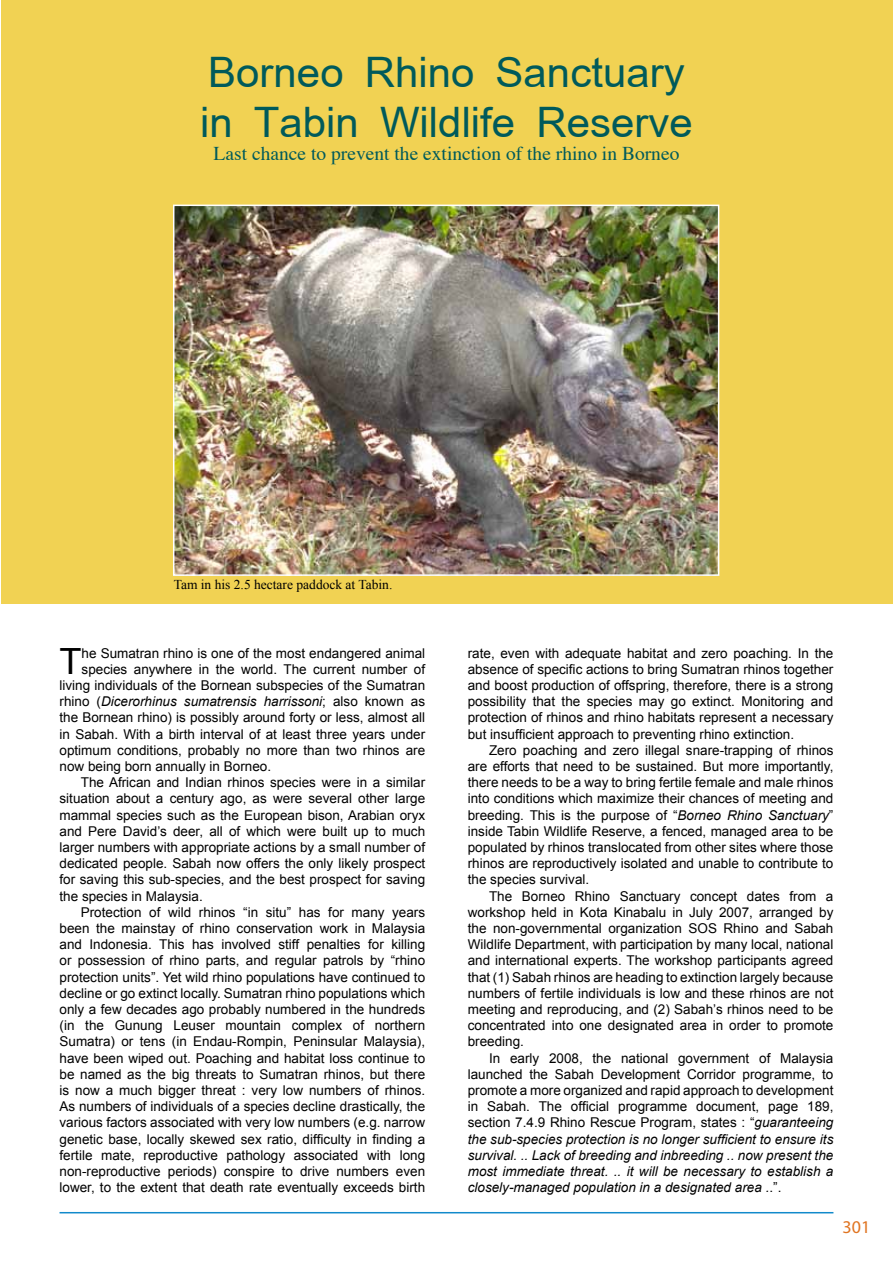
<style>
.page{position:relative;width:893px;height:1263px;background:#fff}
.page>*{position:absolute;margin:0;border:0;box-sizing:border-box;transform-origin:0 0}
.t1{font:42px/50.4px "TURTLE";color:#005a5b}
.t2{font:36.15px "Arial";color:#000}
.t3{font:19.5px "Times";color:#005a5b}
.t4{font:18px "Myriad";color:#e07421}
.t5{font:13.5px/16.2px "Arial";color:#000;text-align:justify}
.t6{font:italic 13.5px "Arial";color:#000}
.t7{font:13.5px "Times New Roman";color:#000}
.s1{font-style:normal}
.s2{font-style:italic}
</style>
<div class="page">
<hr style="left:60px;top:1212px;width:773px;height:1px;background:#118acb">
<div style="left:1px;top:1px;width:891px;height:603px;background:#f1d253"></div>
<img style="left:176px;top:208px;width:540px;height:365px">
<div style="left:173px;top:205px;width:546px;height:371px;border:2px solid #fff"></div>
<h1 class="t1" style="left:200px;top:47px;width:494px">Borneo Rhino Sanctuary in Tabin Wildlife Reserve</h1>
<h3 class="t3" style="left:214px;top:136px;width:467px">Last chance to prevent the extinction of the rhino in Borneo</h3>
<p class="t7" style="left:174px;top:577px;width:220px">Tam in his 2.5 hectare paddock at Tabin.</p>
<h2 class="t2" style="left:60px;top:637px;width:24px">T</h2>
<p class="t5" style="left:82px;top:645px;width:345px">he Sumatran rhino is one of the most endangered animal</p>
<p class="t5" style="left:82px;top:661px;width:345px">species anywhere in the world. The current number of</p>
<p class="t5" style="left:60px;top:677px;width:367px">living individuals of the Bornean subspecies of the Sumatran</p>
<p class="t6" style="left:60px;top:693px;width:367px"><span class="s1">rhino (</span>Dicerorhinus sumatrensis harrissoni<span class="s1">; also known as</span></p>
<p class="t5" style="left:60px;top:710px;width:367px">the Bornean rhino) is possibly around forty or less, almost all</p>
<p class="t5" style="left:60px;top:726px;width:367px">in Sabah. With a birth interval of at least three years under</p>
<p class="t5" style="left:60px;top:742px;width:367px">optimum conditions, probably no more than two rhinos are</p>
<p class="t5" style="left:60px;top:758px;width:213px">now being born annually in Borneo.</p>
<p class="t5" style="left:81px;top:774px;width:346px">The African and Indian rhinos species were in a similar</p>
<p class="t5" style="left:60px;top:791px;width:367px">situation about a century ago, as were several other large</p>
<p class="t5" style="left:60px;top:807px;width:367px">mammal species such as the European bison, Arabian oryx</p>
<p class="t5" style="left:60px;top:823px;width:367px">and Pere David’s deer, all of which were built up to much</p>
<p class="t5" style="left:60px;top:839px;width:367px">larger numbers with appropriate actions by a small number of</p>
<p class="t5" style="left:60px;top:855px;width:367px">dedicated people. Sabah now offers the only likely prospect</p>
<p class="t5" style="left:60px;top:872px;width:367px">for saving this sub-species, and the best prospect for saving</p>
<p class="t5" style="left:60px;top:888px;width:145px">the species in Malaysia.</p>
<p class="t5" style="left:81px;top:904px;width:346px">Protection of wild rhinos “in situ” has for many years</p>
<p class="t5" style="left:60px;top:920px;width:367px">been the mainstay of rhino conservation work in Malaysia</p>
<p class="t5" style="left:60px;top:936px;width:367px">and Indonesia. This has involved stiff penalties for killing</p>
<p class="t5" style="left:60px;top:953px;width:367px">or possession of rhino parts, and regular patrols by “rhino</p>
<p class="t5" style="left:60px;top:969px;width:367px">protection units”. Yet wild rhino populations have continued to</p>
<p class="t5" style="left:60px;top:985px;width:367px">decline or go extinct locally. Sumatran rhino populations which</p>
<p class="t5" style="left:60px;top:1001px;width:367px">only a few decades ago probably numbered in the hundreds</p>
<p class="t5" style="left:60px;top:1017px;width:367px">(in the Gunung Leuser mountain complex of northern</p>
<p class="t5" style="left:60px;top:1034px;width:367px">Sumatra) or tens (in Endau-Rompin, Peninsular Malaysia),</p>
<p class="t5" style="left:60px;top:1050px;width:367px">have been wiped out. Poaching and habitat loss continue to</p>
<p class="t5" style="left:60px;top:1066px;width:367px">be named as the big threats to Sumatran rhinos, but there</p>
<p class="t5" style="left:60px;top:1082px;width:367px">is now a much bigger threat : very low numbers of rhinos.</p>
<p class="t5" style="left:60px;top:1098px;width:367px">As numbers of individuals of a species decline drastically, the</p>
<p class="t5" style="left:60px;top:1115px;width:367px">various factors associated with very low numbers (e.g. narrow</p>
<p class="t5" style="left:60px;top:1131px;width:367px">genetic base, locally skewed sex ratio, difficulty in finding a</p>
<p class="t5" style="left:60px;top:1147px;width:367px">fertile mate, reproductive pathology associated with long</p>
<p class="t5" style="left:60px;top:1163px;width:367px">non-reproductive periods) conspire to drive numbers even</p>
<p class="t5" style="left:60px;top:1179px;width:367px">lower, to the extent that death rate eventually exceeds birth</p>
<p class="t5" style="left:468px;top:645px;width:367px">rate, even with adequate habitat and zero poaching. In the absence of specific actions to bring Sumatran rhinos together and boost production of offspring, therefore, there is a strong possibility that the species may go extinct. Monitoring and protection of rhinos and rhino habitats represent a necessary but insufficient approach to preventing rhino extinction.</p>
<p class="t5" style="left:468px;top:742px;width:367px;text-indent:21px">Zero poaching and zero illegal snare-trapping of rhinos are efforts that need to be sustained. But more importantly, there needs to be a way to bring fertile female and male rhinos into conditions which maximize their chances of meeting and breeding. This is the purpose of “<span class="s2">Borneo Rhino Sanctuary</span>” inside Tabin Wildlife Reserve, a fenced, managed area to be populated by rhinos translocated from other sites where those rhinos are reproductively isolated and unable to contribute to the species survival.</p>
<p class="t5" style="left:468px;top:888px;width:367px;text-indent:21px">The Borneo Rhino Sanctuary concept dates from a workshop held in Kota Kinabalu in July 2007, arranged by the non-governmental organization SOS Rhino and Sabah Wildlife Department, with participation by many local, national and international experts. The workshop participants agreed that (1) Sabah rhinos are heading to extinction largely because numbers of fertile individuals is low and these rhinos are not meeting and reproducing, and (2) Sabah’s rhinos need to be concentrated into one designated area in order to promote breeding.</p>
<p class="t5" style="left:468px;top:1050px;width:367px;text-indent:21px">In early 2008, the national government of Malaysia launched the Sabah Development Corridor programme, to promote a more organized and rapid approach to development in Sabah. The official programme document, page 189, section 7.4.9 Rhino Rescue Program, states : “<span class="s2">guaranteeing the sub-species protection is no longer sufficient to ensure its survival. .. Lack of breeding and inbreeding .. now present the most immediate threat. .. it will be necessary to establish a closely-managed population in a designated area .</span>.”.</p>
<h3 class="t4" style="left:842px;top:1218px;width:29px">301</h3>
</div>
